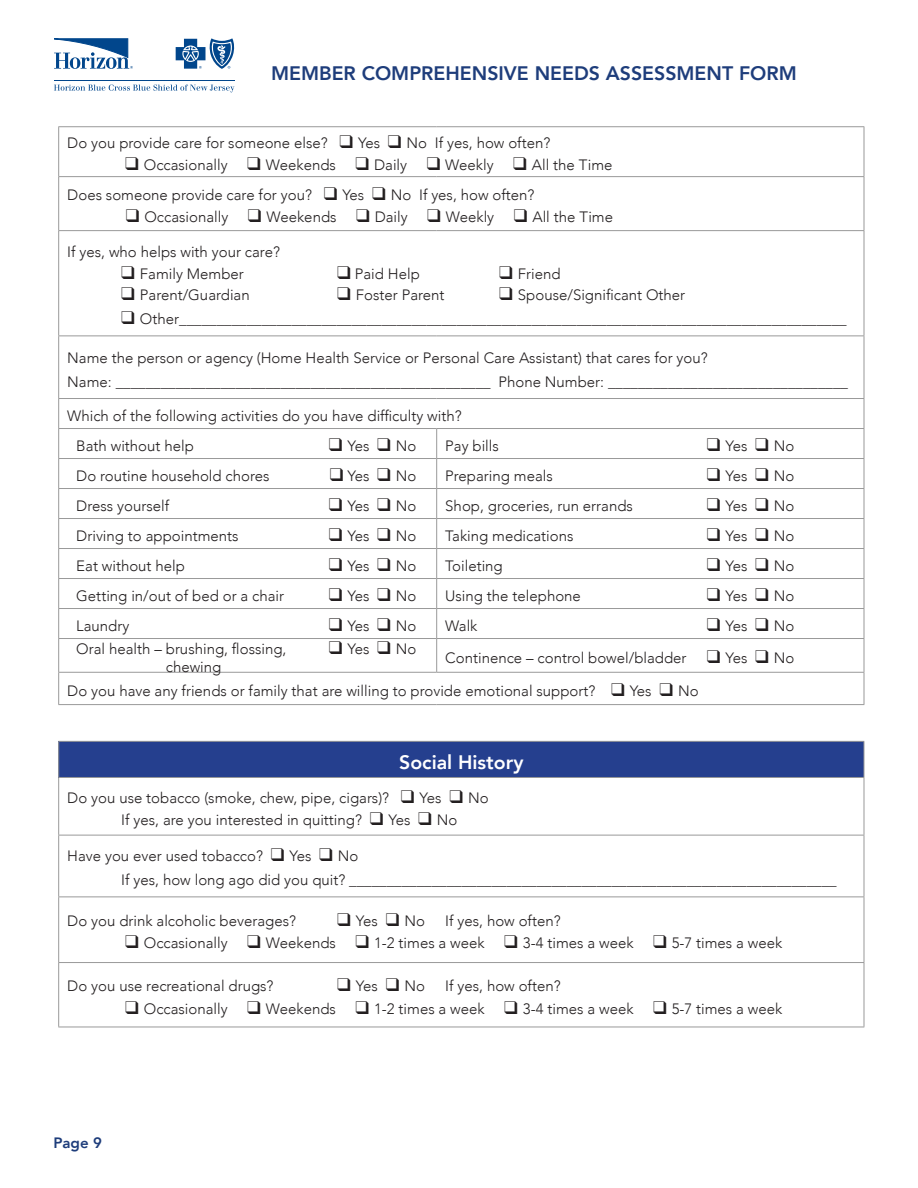
<style>
.page{position:relative;width:918px;height:1188px;background:#fff}
.page>*{position:absolute;margin:0;border:0;box-sizing:border-box;transform-origin:0 0}
.t1{font:800 19.5px "Avenir";color:#1e3d7b}
.t2{font:800 19.5px "Avenir";color:#fff}
.t3{font:300 15px/24px "Avenir";color:#231f20}
.t4{font:800 15px "Avenir";color:#1e3d7b}
</style>
<div class="page">
<svg style="left:54px;top:85px;width:181px;height:7px"></svg>
<hr style="left:54px;top:81px;width:181px;height:1px;background:#01468c">
<svg style="left:54px;top:38px;width:79px;height:31px"></svg>
<svg style="left:176px;top:38px;width:59px;height:31px"></svg>
<svg style="left:59px;top:127px;width:805px;height:271px"></svg>
<hr style="left:58px;top:126px;width:379px;height:1px;background:#999">
<hr style="left:437px;top:126px;width:427px;height:1px;background:#999">
<hr style="left:58px;top:176px;width:379px;height:1px;background:#999">
<hr style="left:437px;top:176px;width:427px;height:1px;background:#999">
<hr style="left:58px;top:230px;width:379px;height:1px;background:#999">
<hr style="left:437px;top:230px;width:427px;height:1px;background:#999">
<hr style="left:58px;top:336px;width:379px;height:1px;background:#999">
<hr style="left:437px;top:336px;width:427px;height:1px;background:#999">
<hr style="left:58px;top:398px;width:379px;height:1px;background:#999">
<hr style="left:437px;top:398px;width:427px;height:1px;background:#999">
<hr style="left:58px;top:428px;width:379px;height:1px;background:#999">
<hr style="left:437px;top:428px;width:427px;height:1px;background:#999">
<hr style="left:58px;top:458px;width:379px;height:1px;background:#999">
<hr style="left:437px;top:458px;width:427px;height:1px;background:#999">
<hr style="left:58px;top:488px;width:379px;height:1px;background:#999">
<hr style="left:437px;top:488px;width:427px;height:1px;background:#999">
<hr style="left:58px;top:518px;width:379px;height:1px;background:#999">
<hr style="left:437px;top:518px;width:427px;height:1px;background:#999">
<hr style="left:58px;top:548px;width:379px;height:1px;background:#999">
<hr style="left:437px;top:548px;width:427px;height:1px;background:#999">
<hr style="left:58px;top:578px;width:379px;height:1px;background:#999">
<hr style="left:437px;top:578px;width:427px;height:1px;background:#999">
<hr style="left:58px;top:608px;width:379px;height:1px;background:#999">
<hr style="left:437px;top:608px;width:427px;height:1px;background:#999">
<hr style="left:58px;top:638px;width:379px;height:1px;background:#999">
<hr style="left:437px;top:638px;width:427px;height:1px;background:#999">
<hr style="left:58px;top:672px;width:379px;height:1px;background:#999">
<hr style="left:437px;top:672px;width:427px;height:1px;background:#999">
<hr style="left:58px;top:704px;width:379px;height:1px;background:#999">
<hr style="left:437px;top:704px;width:427px;height:1px;background:#999">
<hr style="left:58px;top:127px;width:1px;height:49px;background:#999">
<hr style="left:58px;top:177px;width:1px;height:53px;background:#999">
<hr style="left:58px;top:231px;width:1px;height:105px;background:#999">
<hr style="left:58px;top:336px;width:1px;height:62px;background:#999">
<svg style="left:58px;top:399px;width:1px;height:239px"></svg>
<hr style="left:58px;top:639px;width:1px;height:33px;background:#999">
<hr style="left:58px;top:673px;width:1px;height:31px;background:#999">
<hr style="left:864px;top:127px;width:1px;height:49px;background:#999">
<hr style="left:864px;top:177px;width:1px;height:53px;background:#999">
<hr style="left:864px;top:231px;width:1px;height:105px;background:#999">
<hr style="left:864px;top:336px;width:1px;height:62px;background:#999">
<svg style="left:436px;top:429px;width:1px;height:209px"></svg>
<svg style="left:864px;top:399px;width:1px;height:239px"></svg>
<hr style="left:436px;top:639px;width:1px;height:33px;background:#999">
<hr style="left:864px;top:639px;width:1px;height:33px;background:#999">
<hr style="left:864px;top:673px;width:1px;height:31px;background:#999">
<div style="left:59px;top:741px;width:805px;height:36px;background:#253f8e"></div>
<hr style="left:58px;top:835px;width:806px;height:1px;background:#999">
<hr style="left:58px;top:897px;width:806px;height:1px;background:#999">
<hr style="left:58px;top:962px;width:806px;height:1px;background:#999">
<hr style="left:58px;top:1027px;width:806px;height:1px;background:#999">
<hr style="left:58px;top:778px;width:1px;height:57px;background:#999">
<hr style="left:58px;top:835px;width:1px;height:62px;background:#999">
<hr style="left:58px;top:897px;width:1px;height:65px;background:#999">
<hr style="left:58px;top:963px;width:1px;height:64px;background:#999">
<hr style="left:864px;top:778px;width:1px;height:57px;background:#999">
<hr style="left:864px;top:835px;width:1px;height:62px;background:#999">
<hr style="left:864px;top:897px;width:1px;height:65px;background:#999">
<hr style="left:864px;top:963px;width:1px;height:64px;background:#999">
<hr style="left:58px;top:741px;width:806px;height:1px;background:#999">
<hr style="left:58px;top:742px;width:1px;height:35px;background:#999">
<hr style="left:864px;top:742px;width:1px;height:35px;background:#999">
<hr style="left:58px;top:777px;width:806px;height:1px;background:#999">
<h1 class="t1" style="left:271px;top:55px;width:527px">MEMBER COMPREHENSIVE NEEDS ASSESSMENT FORM</h1>
<p class="t3" style="left:67px;top:131px;width:485px">Do you provide care for someone else? ❑ Yes ❑ No If yes, how often?</p>
<p class="t3" style="left:67px;top:150px;width:547px;line-height:30.3px;text-indent:58px">❑ Occasionally ❑ Weekends ❑ Daily ❑ Weekly ❑ All the Time<br>Does someone provide care for you? ❑ Yes ❑ No If yes, how often?</p>
<p class="t3" style="left:126px;top:205px;width:489px">❑ Occasionally ❑ Weekends ❑ Daily ❑ Weekly ❑ All the Time</p>
<p class="t3" style="left:67px;top:240px;width:214px">If yes, who helps with your care?</p>
<p class="t3" style="left:121px;top:262px;width:124px">❑ Family Member</p>
<p class="t3" style="left:337px;top:262px;width:84px">❑ Paid Help</p>
<p class="t3" style="left:499px;top:262px;width:63px">❑ Friend</p>
<p class="t3" style="left:121px;top:283px;width:130px">❑ Parent/Guardian</p>
<p class="t3" style="left:337px;top:283px;width:109px">❑ Foster Parent</p>
<p class="t3" style="left:499px;top:283px;width:187px">❑ Spouse/Significant Other</p>
<p class="t3" style="left:121px;top:307px;width:727px">❑ Other_________________________________________________________________________________________</p>
<p class="t3" style="left:67px;top:346px;width:782px">Name the person or agency (Home Health Service or Personal Care Assistant) that cares for you?<br>Name: __________________________________________________ Phone Number: ________________________________</p>
<p class="t3" style="left:76px;top:401px;width:387px;line-height:30px;text-indent:-9px">Which of the following activities do you have difficulty with?<br>Bath without help</p>
<p class="t3" style="left:329px;top:434px;width:89px">❑ Yes ❑ No</p>
<p class="t3" style="left:445px;top:434px;width:55px">Pay bills</p>
<p class="t3" style="left:707px;top:434px;width:89px">❑ Yes ❑ No</p>
<p class="t3" style="left:76px;top:464px;width:195px">Do routine household chores</p>
<p class="t3" style="left:330px;top:464px;width:88px">❑ Yes ❑ No</p>
<p class="t3" style="left:445px;top:464px;width:109px">Preparing meals</p>
<p class="t3" style="left:707px;top:464px;width:89px">❑ Yes ❑ No</p>
<p class="t3" style="left:76px;top:494px;width:94px">Dress yourself</p>
<p class="t3" style="left:329px;top:494px;width:89px">❑ Yes ❑ No</p>
<p class="t3" style="left:445px;top:494px;width:189px">Shop, groceries, run errands</p>
<p class="t3" style="left:707px;top:494px;width:89px">❑ Yes ❑ No</p>
<p class="t3" style="left:76px;top:524px;width:164px">Driving to appointments</p>
<p class="t3" style="left:329px;top:524px;width:89px">❑ Yes ❑ No</p>
<p class="t3" style="left:445px;top:524px;width:130px">Taking medications</p>
<p class="t3" style="left:707px;top:524px;width:89px">❑ Yes ❑ No</p>
<p class="t3" style="left:76px;top:554px;width:110px">Eat without help</p>
<p class="t3" style="left:329px;top:554px;width:89px">❑ Yes ❑ No</p>
<p class="t3" style="left:445px;top:554px;width:59px">Toileting</p>
<p class="t3" style="left:707px;top:554px;width:89px">❑ Yes ❑ No</p>
<p class="t3" style="left:76px;top:584px;width:209px">Getting in/out of bed or a chair</p>
<p class="t3" style="left:329px;top:584px;width:89px">❑ Yes ❑ No</p>
<p class="t3" style="left:445px;top:584px;width:137px">Using the telephone</p>
<p class="t3" style="left:707px;top:584px;width:89px">❑ Yes ❑ No</p>
<p class="t3" style="left:76px;top:614px;width:55px">Laundry</p>
<p class="t3" style="left:329px;top:614px;width:89px">❑ Yes ❑ No</p>
<p class="t3" style="left:445px;top:614px;width:34px">Walk</p>
<p class="t3" style="left:707px;top:614px;width:89px">❑ Yes ❑ No</p>
<p class="t3" style="left:76px;top:637px;width:212px">Oral health – brushing, flossing,</p>
<p class="t3" style="left:329px;top:637px;width:89px">❑ Yes ❑ No</p>
<p class="t3" style="left:166px;top:655px;width:57px">chewing</p>
<p class="t3" style="left:445px;top:646px;width:351px">Continence – control bowel/bladder ❑ Yes ❑ No</p>
<p class="t3" style="left:67px;top:679px;width:633px">Do you have any friends or family that are willing to provide emotional support? ❑ Yes ❑ No</p>
<h1 class="t2" style="left:399px;top:745px;width:126px">Social History</h1>
<p class="t3" style="left:121px;top:786px;width:369px;line-height:22.5px;text-indent:-54px">Do you use tobacco (smoke, chew, pipe, cigars)? ❑ Yes ❑ No<br>If yes, are you interested in quitting? ❑ Yes ❑ No</p>
<p class="t3" style="left:121px;top:844px;width:717px;text-indent:-54px">Have you ever used tobacco? ❑ Yes ❑ No<br>If yes, how long ago did you quit? _________________________________________________________________</p>
<p class="t3" style="left:67px;top:909px;width:230px">Do you drink alcoholic beverages?</p>
<p class="t3" style="left:337px;top:909px;width:89px">❑ Yes ❑ No</p>
<p class="t3" style="left:445px;top:909px;width:117px">If yes, how often?</p>
<p class="t3" style="left:125px;top:931px;width:659px">❑ Occasionally ❑ Weekends ❑ 1-2 times a week ❑ 3-4 times a week ❑ 5-7 times a week</p>
<p class="t3" style="left:67px;top:974px;width:208px">Do you use recreational drugs?</p>
<p class="t3" style="left:337px;top:974px;width:89px">❑ Yes ❑ No</p>
<p class="t3" style="left:445px;top:974px;width:117px">If yes, how often?</p>
<p class="t3" style="left:125px;top:996px;width:659px">❑ Occasionally ❑ Weekends ❑ 1-2 times a week ❑ 3-4 times a week ❑ 5-7 times a week</p>
<p class="t4" style="left:53px;top:1129px;width:50px">Page 9</p>
</div>
